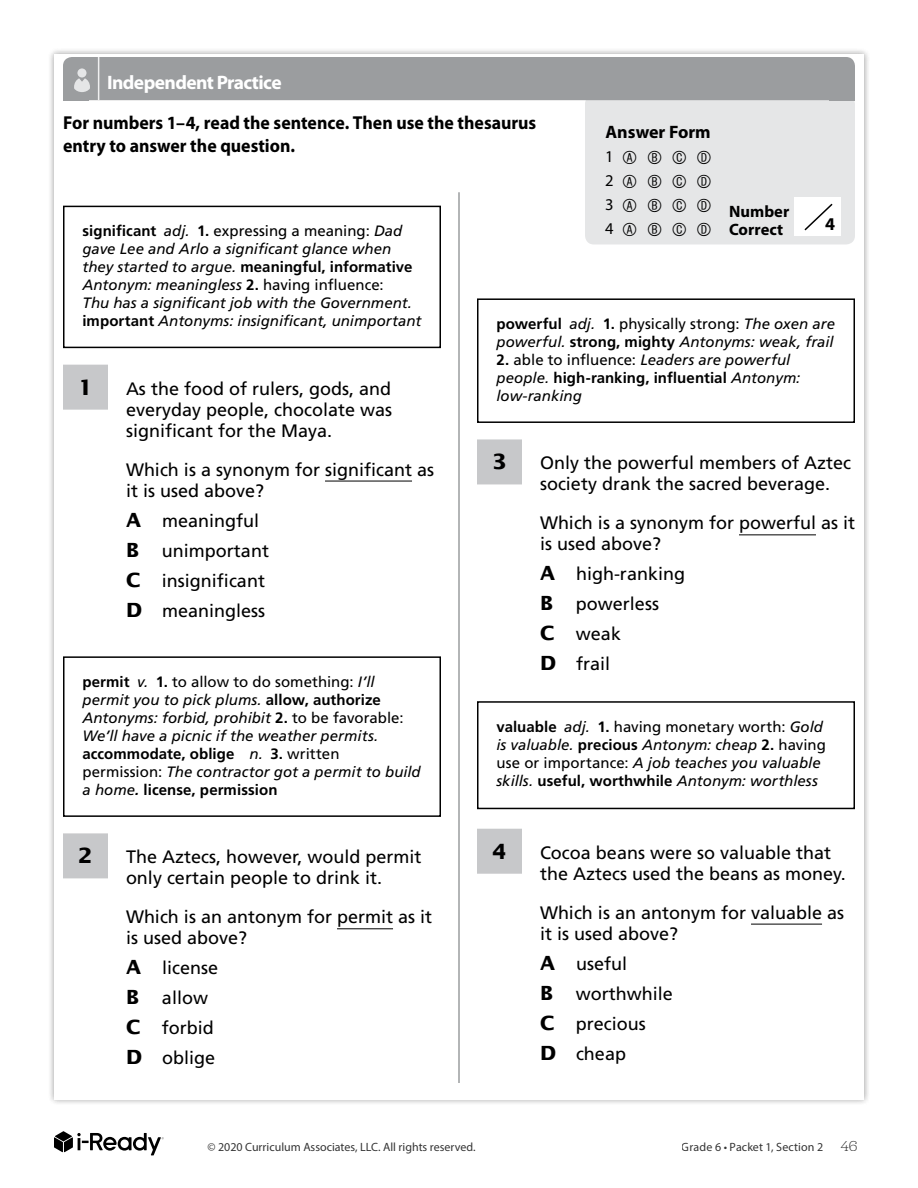
<style>
.page{position:relative;width:918px;height:1188px;background:#fff}
.page>*{position:absolute;margin:0;border:0;box-sizing:border-box;transform-origin:0 0}
.t1{font:700 21px "Lucida Sans Std";color:#000}
.t2{font:700 19.5px "Myriad Pro";letter-spacing:-.03em;color:#fff}
.t3{font:700 18.75px/22.5px "Myriad Pro";color:#000;scale:.95 1}
.t4{font:18px/30px "Frutiger LT Std";color:#000}
.t5{font:18px/24px "Circle Frame";color:#000;text-align:justify}
.t6{font:700 18px "Myriad Pro";color:#000}
.t7{font:700 16.5px/18px "Myriad Pro";letter-spacing:.005em;color:#000}
.t8{font:italic 15px/18px "Frutiger LT Std";color:#000}
.t9{font:12px "Myriad Pro";color:#000}
.s1{font-family:"Myriad Pro";font-size:16.5px}
.s2{font-weight:700;font-style:normal}
.s3{font-style:normal}
.s4{font-family:"Lucida Sans Std";font-weight:700;font-size:19.5px}
.s5{font-weight:700}
.s6{font-family:"Jubilat";font-weight:300;font-size:15px}
</style>
<div class="page">
<svg style="left:54px;top:1131px;width:110px;height:24px"></svg>
<div style="left:48px;top:48px;width:823px;height:1058px;background:#000;opacity:.2"></div>
<div style="left:54px;top:54px;width:810px;height:1046px;background:#fff"></div>
<div style="left:585px;top:95px;width:270px;height:149px;background:#e5e6e7;border-radius:9px"></div>
<div style="left:63px;top:57px;width:792px;height:43px;background:#9b9d9f;border-radius:9px"></div>
<div style="left:830px;top:90px;width:25px;height:10px;background:#9b9d9f"></div>
<div style="left:63px;top:90px;width:25px;height:10px;background:#9b9d9f"></div>
<hr style="left:98px;top:57px;width:1px;height:43px;background:#f0f0f1">
<svg style="left:77px;top:68px;width:10px;height:10px"></svg>
<svg style="left:74px;top:78px;width:16px;height:14px"></svg>
<div style="left:794px;top:198px;width:47px;height:38px;background:#fff"></div>
<svg style="left:804px;top:203px;width:29px;height:28px"></svg>
<hr style="left:458px;top:192px;width:2px;height:891px;background:#9b9d9f">
<div style="left:63px;top:365px;width:45px;height:45px;background:#c7c8ca"></div>
<hr style="left:325px;top:481px;width:87px;height:1px;background:#000">
<div style="left:63px;top:833px;width:45px;height:45px;background:#c7c8ca"></div>
<hr style="left:337px;top:928px;width:56px;height:1px;background:#000">
<div style="left:63px;top:206px;width:378px;height:142px;border:2px solid #000"></div>
<div style="left:63px;top:656px;width:378px;height:161px;border:2px solid #000"></div>
<div style="left:477px;top:439px;width:45px;height:45px;background:#c7c8ca"></div>
<hr style="left:739px;top:534px;width:77px;height:1px;background:#000">
<div style="left:477px;top:829px;width:45px;height:45px;background:#c7c8ca"></div>
<hr style="left:751px;top:924px;width:71px;height:1px;background:#000">
<div style="left:477px;top:298px;width:378px;height:125px;border:2px solid #000"></div>
<div style="left:477px;top:701px;width:378px;height:108px;border:2px solid #000"></div>
<h2 class="t2" style="left:107px;top:71px;width:176px">Independent Practice</h2>
<p class="t3" style="left:63px;top:112px;width:500px">For numbers 1–4, read the sentence. Then use the thesaurus entry to answer the question.</p>
<p class="t6" style="left:605px;top:122px;width:107px">Answer Form</p>
<p class="t5" style="left:605px;top:146px;width:108px"><span class="s1">1</span> A B C D <span class="s1">2</span> A B C D <span class="s1">3</span> A B C D <span class="s1">4</span> A B C D</p>
<p class="t7" style="left:729px;top:203px;width:62px">Number<br>Correct</p>
<p class="t6" style="left:825px;top:214px;width:11px">4</p>
<p class="t8" style="left:82px;top:222px;width:340px"><span class="s2">significant</span> adj. <span class="s2">1.</span> <span class="s3">expressing a meaning:</span> Dad gave Lee and Arlo a significant glance when they started to argue. <span class="s2">meaningful, informative </span>Antonym: meaningless <span class="s2">2.</span> <span class="s3">having influence:<br></span>Thu has a significant job with the Government. <span class="s2">important</span> Antonyms: insignificant, unimportant</p>
<p class="t8" style="left:496px;top:315px;width:340px"><span class="s2">powerful</span> adj. <span class="s2">1.</span> <span class="s3">physically strong:</span> The oxen are powerful. <span class="s2">strong, mighty</span> Antonyms: weak, frail</p>
<p class="t8" style="left:496px;top:351px;width:305px"><span class="s2">2.</span> <span class="s3">able to influence:</span> Leaders are powerful people. <span class="s2">high-ranking, influential</span> Antonym: low-ranking</p>
<h1 class="t1" style="left:78px;top:375px;width:16px">1</h1>
<p class="t4" style="left:126px;top:378px;width:268px;line-height:21px;text-align:justify">As the food of rulers, gods, and everyday people, chocolate was significant for the Maya.</p>
<p class="t4" style="left:126px;top:459px;width:310px;line-height:21px">Which is a synonym for significant as it is used above?</p>
<p class="t4" style="left:126px;top:505px;width:145px"><span class="s4">A</span> meaningful<br><span class="s4">B</span> unimportant<br><span class="s4">C</span> insignificant<br><span class="s4">D</span> meaningless</p>
<h1 class="t1" style="left:492px;top:450px;width:16px">3</h1>
<p class="t4" style="left:540px;top:453px;width:313px;line-height:21px">Only the powerful members of Aztec society drank the sacred beverage.</p>
<p class="t4" style="left:540px;top:513px;width:317px;line-height:21px">Which is a synonym for powerful as it is used above?</p>
<p class="t4" style="left:540px;top:559px;width:147px"><span class="s4">A</span> high-ranking<br><span class="s4">B</span> powerless<br><span class="s4">C</span> weak<br><span class="s4">D</span> frail</p>
<p class="t8" style="left:82px;top:673px;width:340px"><span class="s2">permit</span> v. <span class="s2">1.</span> <span class="s3">to allow to do something:</span> I’ll permit you to pick plums. <span class="s2">allow, authorize </span>Antonyms: forbid, prohibit <span class="s2">2.</span> <span class="s3">to be favorable:<br></span>We’ll have a picnic if the weather permits. <span class="s2">accommodate, oblige</span> n. <span class="s2">3.</span> <span class="s3">written permission:</span> The contractor got a permit to build a home<span class="s5">.</span> <span class="s2">license, permission</span></p>
<h1 class="t1" style="left:78px;top:844px;width:16px">2</h1>
<p class="t4" style="left:126px;top:847px;width:297px;line-height:21px">The Aztecs, however, would permit only certain people to drink it.</p>
<p class="t4" style="left:126px;top:907px;width:308px;line-height:21px">Which is an antonym for permit as it is used above?</p>
<p class="t4" style="left:126px;top:953px;width:94px"><span class="s4">A</span> license<br><span class="s4">B</span> allow<br><span class="s4">C</span> forbid<br><span class="s4">D</span> oblige</p>
<p class="t8" style="left:496px;top:718px;width:331px"><span class="s2">valuable</span> adj. <span class="s2">1.</span> <span class="s3">having monetary worth:</span> Gold is valuable. <span class="s2">precious</span> Antonym: cheap <span class="s2">2.</span> <span class="s3">having use or importance:</span> A job teaches you valuable skills. <span class="s2">useful, worthwhile</span> Antonym: worthless</p>
<h1 class="t1" style="left:492px;top:839px;width:16px">4</h1>
<p class="t4" style="left:540px;top:842px;width:307px;line-height:21px">Cocoa beans were so valuable that the Aztecs used the beans as money.</p>
<p class="t4" style="left:540px;top:902px;width:306px;line-height:21px">Which is an antonym for valuable as it is used above?</p>
<p class="t4" style="left:540px;top:949px;width:134px"><span class="s4">A</span> useful<br><span class="s4">B</span> worthwhile<br><span class="s4">C</span> precious<br><span class="s4">D</span> cheap</p>
<p class="t9" style="left:207px;top:1139px;width:270px">© 2020 Curriculum Associates, LLC. All rights reserved.</p>
<p class="t9" style="left:682px;top:1139px;width:177px">Grade 6 • Packet 1, Section 2 <span class="s6">46</span></p>
</div>
